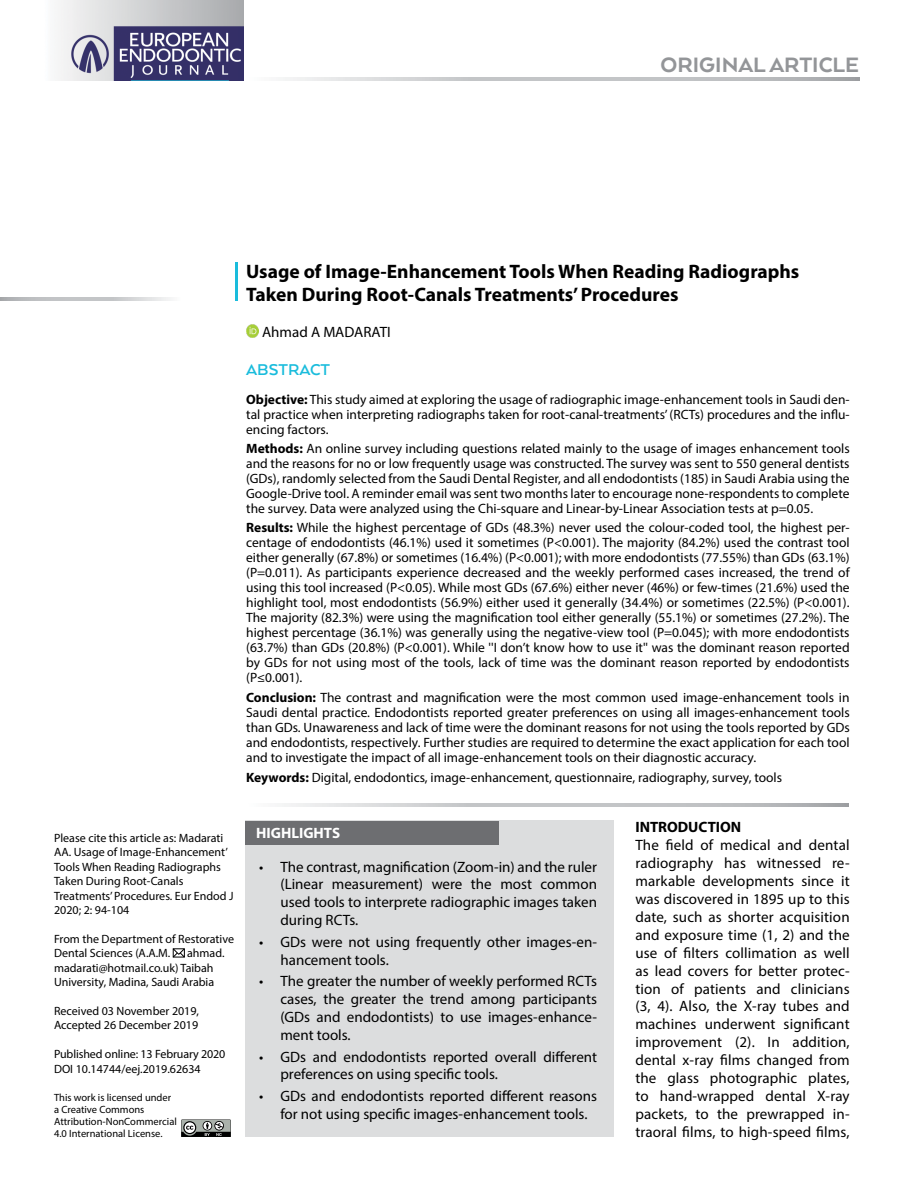
<style>
.page{position:relative;width:915px;height:1191px;background:#fff}
.page>*{position:absolute;margin:0;border:0;box-sizing:border-box;transform-origin:0 0}
.t1{font:800 24px "Arquitecta";color:#939598}
.t2{font:700 19.5px/23.4px "Myriad Pro";color:#000}
.t3{font:700 18px "Arquitecta";color:#1abcdc}
.t4{font:15px/18px "Myriad Pro";color:#000;text-align:justify}
.t5{font:700 15px "Myriad Pro";color:#000}
.t6{font:700 15px "Myriad Pro";color:#fff}
.t7{font:13.5px/15px "Myriad Pro";color:#000;text-align:justify}
.t8{font:12px/14.4px "Myriad Pro";color:#000}
.t9{font:10.5px/12px "Myriad Pro";color:#000}
.s1{font-weight:700}
</style>
<div class="page">
<img style="left:60px;top:0;width:183px;height:80px">
<svg style="left:283px;top:77px;width:575px;height:3px"></svg>
<hr style="left:235px;top:263px;width:2px;height:38px;background:#1abcdc">
<svg style="left:0;top:297px;width:171px;height:4px"></svg>
<svg style="left:172px;top:948px;width:13px;height:9px"></svg>
<svg style="left:282px;top:803px;width:566px;height:3px"></svg>
<div style="left:246px;top:820px;width:368px;height:317px;background:#dcddde"></div>
<div style="left:246px;top:820px;width:253px;height:24px;background:#6d6e71"></div>
<svg style="left:246px;top:325px;width:13px;height:12px"></svg>
<svg style="left:181px;top:1119px;width:50px;height:18px"></svg>
<h1 class="t1" style="left:660px;top:50px;width:200px">ORIGINAL ARTICLE</h1>
<h2 class="t2" style="left:246px;top:258px;width:554px">Usage of Image-Enhancement Tools When Reading Radiographs<br>Taken During Root-Canals Treatments’ Procedures</h2>
<p class="t4" style="left:262px;top:323px;width:130px">Ahmad A MADARATI</p>
<h3 class="t3" style="left:246px;top:358px;width:85px">ABSTRACT</h3>
<p class="t7" style="left:246px;top:391px;width:604px"><span class="s1">Objective:</span> This study aimed at exploring the usage of radiographic image-enhancement tools in Saudi den&shy;tal practice when interpreting radiographs taken for root-canal-treatments’ (RCTs) procedures and the influ&shy;encing factors.</p>
<p class="t7" style="left:246px;top:441px;width:604px"><span class="s1">Methods:</span> An online survey including questions related mainly to the usage of images enhancement tools and the reasons for no or low frequently usage was constructed. The survey was sent to 550 general dentists (GDs), randomly selected from the Saudi Dental Register, and all endodontists (185) in Saudi Arabia using the Google-Drive tool. A reminder email was sent two months later to encourage none-respondents to complete the survey. Data were analyzed using the Chi-square and Linear-by-Linear Association tests at p=0.05.</p>
<p class="t7" style="left:246px;top:520px;width:604px"><span class="s1">Results:</span> While the highest percentage of GDs (48.3%) never used the colour-coded tool, the highest per&shy;centage of endodontists (46.1%) used it sometimes (P&lt;0.001). The majority (84.2%) used the contrast tool either generally (67.8%) or sometimes (16.4%) (P&lt;0.001); with more endodontists (77.55%) than GDs (63.1%) (P=0.011). As participants experience decreased and the weekly performed cases increased, the trend of using this tool increased (P&lt;0.05). While most GDs (67.6%) either never (46%) or few-times (21.6%) used the highlight tool, most endodontists (56.9%) either used it generally (34.4%) or sometimes (22.5%) (P&lt;0.001).<br>The majority (82.3%) were using the magnification tool either generally (55.1%) or sometimes (27.2%). The highest percentage (36.1%) was generally using the negative-view tool (P=0.045); with more endodontists (63.7%) than GDs (20.8%) (P&lt;0.001). While ''I don’t know how to use it'' was the dominant reason reported by GDs for not using most of the tools, lack of time was the dominant reason reported by endodontists (P≤0.001).</p>
<p class="t7" style="left:246px;top:689px;width:605px"><span class="s1">Conclusion:</span> The contrast and magnification were the most common used image-enhancement tools in Saudi dental practice. Endodontists reported greater preferences on using all images-enhancement tools than GDs. Unawareness and lack of time were the dominant reasons for not using the tools reported by GDs and endodontists, respectively. Further studies are required to determine the exact application for each tool and to investigate the impact of all image-enhancement tools on their diagnostic accuracy.</p>
<p class="t7" style="left:246px;top:770px;width:537px"><span class="s1">Keywords:</span> Digital, endodontics, image-enhancement, questionnaire, radiography, survey, tools</p>
<p class="t8" style="left:54px;top:830px;width:181px">Please cite this article as: Madarati<br>AA. Usage of Image-Enhancement’<br>Tools When Reading Radiographs<br>Taken During Root-Canals<br>Treatments’ Procedures. Eur Endod J<br>2020; 2: 94-104</p>
<p class="t8" style="left:54px;top:931px;width:181px">From the Department of Restorative<br>Dental Sciences (A.A.M.</p>
<p class="t8" style="left:54px;top:946px;width:172px;text-indent:133px">ahmad. madarati@hotmail.co.uk) Taibah<br>University, Madina, Saudi Arabia</p>
<p class="t8" style="left:54px;top:1003px;width:146px">Received 03 November 2019,<br>Accepted 26 December 2019</p>
<p class="t8" style="left:54px;top:1046px;width:173px">Published online: 13 February 2020<br>DOI 10.14744/eej.2019.62634</p>
<p class="t9" style="left:54px;top:1091px;width:124px">This work is licensed under a Creative Commons<br>Attribution-NonCommercial<br>4.0 International License.</p>
<p class="t6" style="left:256px;top:823px;width:85px">HIGHLIGHTS</p>
<p class="t4" style="left:280px;top:857px;width:318px;text-indent:-21px">• The contrast, magnification (Zoom-in) and the ruler (Linear measurement) were the most common used tools to interprete radiographic images taken during RCTs.</p>
<p class="t4" style="left:280px;top:932px;width:318px;text-indent:-21px">• GDs were not using frequently other images-en&shy;hancement tools.</p>
<p class="t4" style="left:280px;top:972px;width:318px;text-indent:-21px">• The greater the number of weekly performed RCTs cases, the greater the trend among participants (GDs and endodontists) to use images-enhance&shy;ment tools.</p>
<p class="t4" style="left:280px;top:1047px;width:318px;text-indent:-21px">• GDs and endodontists reported overall different preferences on using specific tools.</p>
<p class="t4" style="left:280px;top:1087px;width:318px;text-indent:-21px">• GDs and endodontists reported different reasons for not using specific images-enhancement tools.</p>
<p class="t5" style="left:635px;top:817px;width:107px">INTRODUCTION</p>
<p class="t4" style="left:635px;top:835px;width:216px">The field of medical and dental radiography has witnessed re&shy;markable developments since it was discovered in 1895 up to this date, such as shorter acquisition and exposure time (1, 2) and the use of filters collimation as well as lead covers for better protec&shy;tion of patients and clinicians (3, 4). Also, the X-ray tubes and machines underwent significant improvement (2). In addition, dental x-ray films changed from the glass photographic plates, to hand-wrapped dental X-ray packets, to the prewrapped in&shy;traoral films, to high-speed films,</p>
</div>
